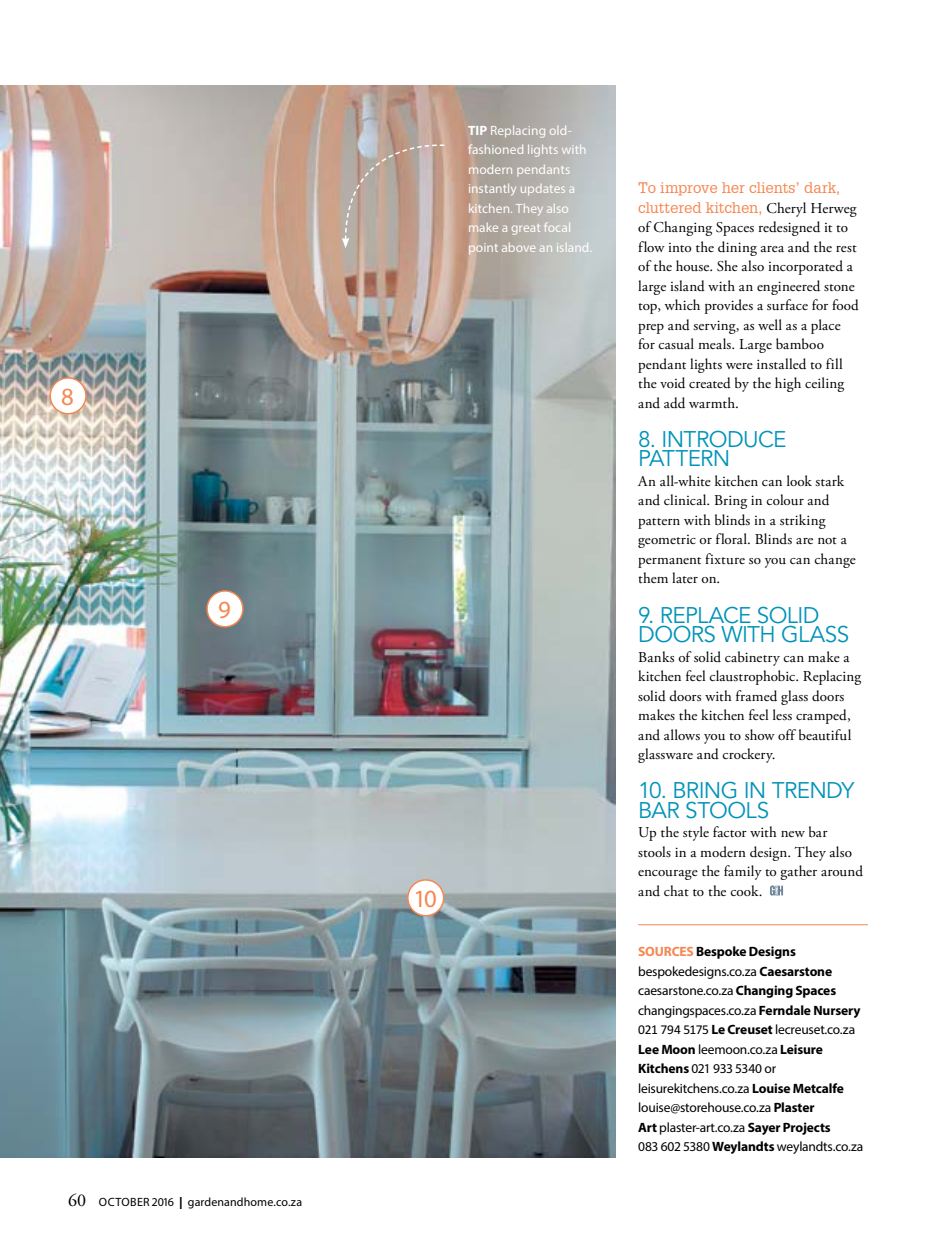
<style>
.page{position:relative;width:936px;height:1255px;background:#fff}
.page>*{position:absolute;margin:0;border:0;box-sizing:border-box;transform-origin:0 0}
.t1{font:24.75px "Myriad Pro";color:#f58751}
.t2{font:22.5px/19.5px "Avenir LT Std";letter-spacing:-.03em;color:#0093b8}
.t3{font:15px/19.5px "Adobe Garamond Pro";letter-spacing:.01em;color:#000}
.t4{font:15px/19.5px "Glypha LT Std";letter-spacing:-.005em;color:#f58751}
.t5{font:13.5px/19.5px "Myriad Pro";letter-spacing:-.015em;color:#000}
.t6{font:13.5px/19.5px "Myriad Pro";color:#fff}
.t7{font:12px "Myriad Pro";letter-spacing:.01em;color:#000}
.s1{font-family:"Adobe Garamond Pro";font-size:18px}
.s2{font-weight:900}
.s3{font-weight:700}
.s4{font-family:"Adobe Garamond Pro";color:#000}
.s5{font-weight:700;color:#f58751}
.s6{font-family:"Calibri"}
</style>
<div class="page">
<img style="left:0;top:85px;width:615px;height:1072px">
<svg style="left:770px;top:885px;width:13px;height:10px"></svg>
<hr style="left:638px;top:924px;width:229px;height:1px;background:#f58751">
<svg style="left:342px;top:144px;width:104px;height:104px"></svg>
<div style="left:50px;top:378px;width:36px;height:36px;background:#fff;border-radius:50%"></div>
<div style="left:49px;top:377px;width:38px;height:37px;border:2px solid #f58751;border-radius:50%"></div>
<div style="left:207px;top:591px;width:36px;height:35px;background:#fff;border-radius:50%"></div>
<div style="left:206px;top:590px;width:37px;height:37px;border:2px solid #f58751;border-radius:50%"></div>
<div style="left:408px;top:879px;width:35px;height:36px;background:#fff;border-radius:50%"></div>
<div style="left:407px;top:879px;width:37px;height:37px;border:2px solid #f58751;border-radius:50%"></div>
<h1 class="t1" style="left:61px;top:387px;width:14px">8</h1>
<h1 class="t1" style="left:218px;top:600px;width:14px">9</h1>
<p class="t7" style="left:68px;top:1197px;width:235px"><span class="s1">60</span> OCTOBER 2016 <span class="s2">|</span> gardenandhome.co.za</p>
<p class="t6" style="left:468px;top:122px;width:126px"><span class="s3">TIP</span> Replacing old&shy;fashioned lights with modern pendants instantly updates a kitchen. They also make a great focal point above an island.</p>
<h1 class="t1" style="left:413px;top:889px;width:25px">10</h1>
<p class="t4" style="left:638px;top:179px;width:220px">To improve her clients’ dark, cluttered kitchen, <span class="s4">Cheryl Herweg</span></p>
<p class="t3" style="left:638px;top:219px;width:222px">of Changing Spaces redesigned it to flow into the dining area and the rest of the house. She also incorporated a large island with an engineered stone top, which provides a surface for food prep and serving, as well as a place for casual meals. Large bamboo pendant lights were installed to fill the void created by the high ceiling and add warmth.</p>
<h2 class="t2" style="left:638px;top:429px;width:150px">8. INTRODUCE<br>PATTERN</h2>
<p class="t3" style="left:638px;top:473px;width:219px">An all-white kitchen can look stark and clinical. Bring in colour and pattern with blinds in a striking geometric or floral. Blinds are not a permanent fixture so you can change them later on.</p>
<h2 class="t2" style="left:638px;top:605px;width:212px">9. REPLACE SOLID<br>DOORS WITH GLASS</h2>
<p class="t3" style="left:638px;top:648px;width:224px">Banks of solid cabinetry can make a kitchen feel claustrophobic. Replacing solid doors with framed glass doors makes the kitchen feel less cramped, and allows you to show off beautiful glassware and crockery.</p>
<h2 class="t2" style="left:638px;top:780px;width:218px">10. BRING IN TRENDY<br>BAR STOOLS</h2>
<p class="t3" style="left:638px;top:824px;width:226px">Up the style factor with new bar stools in a modern design. They also encourage the family to gather around and chat to the cook.</p>
<p class="t5" style="left:638px;top:943px;width:227px"><span class="s5">SOURCES</span> <span class="s3">Bespoke Designs </span>bespokedesigns.co.za <span class="s3">Caesarstone </span>caesarstone.co.za <span class="s3">Changing Spaces </span>changingspaces.co.za <span class="s3">Ferndale Nursery </span><span class="s6">021 794 5175</span> <span class="s3">Le Creuset</span> lecreuset.co.za <span class="s3">Lee Moon</span> leemoon.co.za <span class="s3">Leisure Kitchens</span> 021 933 5340 or leisurekitchens.co.za <span class="s3">Louise Metcalfe </span>louise@storehouse.co.za <span class="s3">Plaster<br>Art</span> plaster-art.co.za <span class="s3">Sayer Projects<br></span>083 602 5380 <span class="s3">Weylandts</span> weylandts.co.za</p>
</div>
